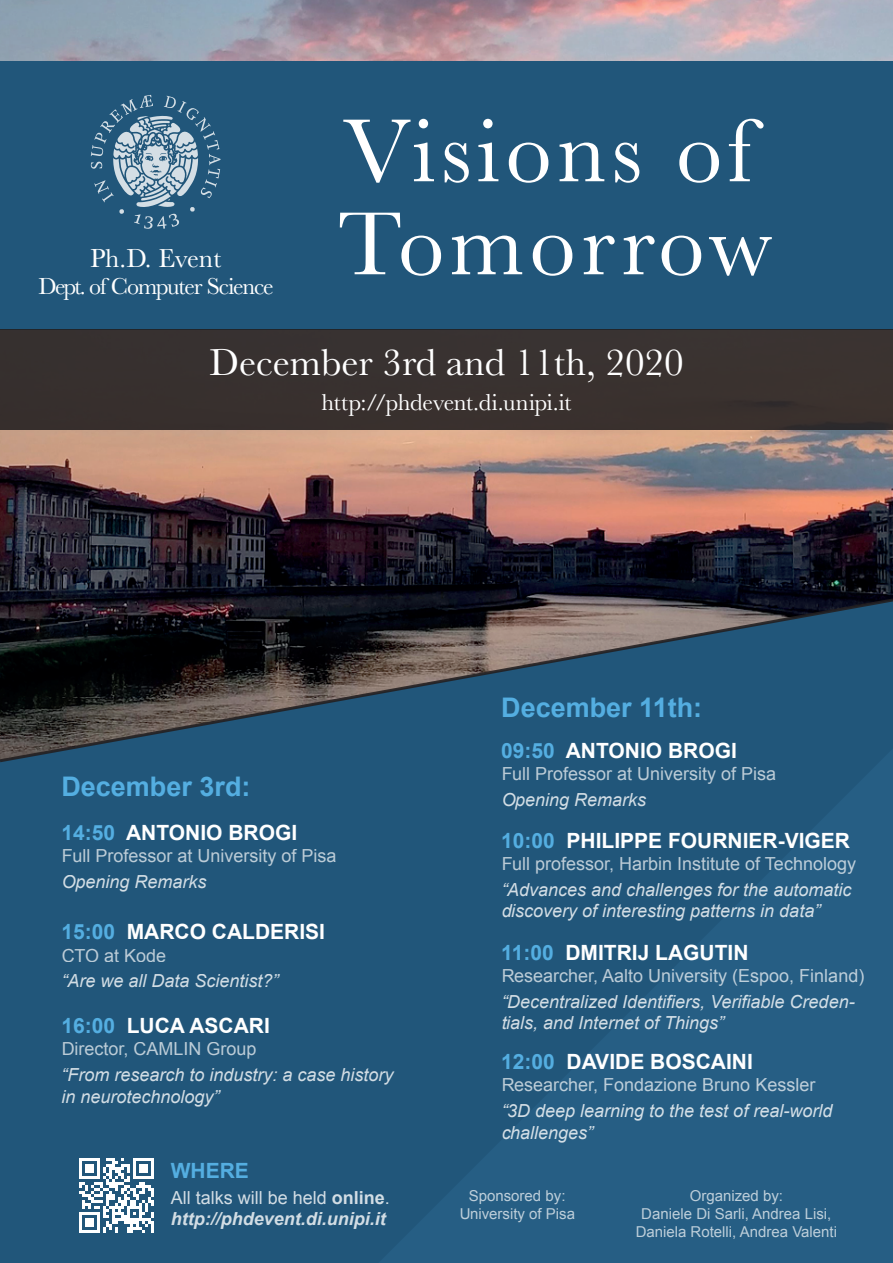
<style>
.page{position:relative;width:893px;height:1263px;background:#fff}
.page>*{position:absolute;margin:0;border:0;box-sizing:border-box;transform-origin:0 0}
.t1{font:93px/93px "Baskerville";letter-spacing:.055em;color:#fff}
.t2{font:39px "Baskerville";color:#fff}
.t3{font:700 27px "Arial";color:#54aee1}
.t4{font:27px "Baskerville";color:#fff}
.t5{font:24px "Baskerville";letter-spacing:-.01em;color:#fff}
.t6{font:24px "Baskerville";letter-spacing:-.05em;color:#fff}
.t7{font:700 21px "Arial";color:#fff}
.t8{font:700 21px "Arial";color:#54aee1}
.t9{font:italic 18px/21.6px "Arial";color:#fff}
.t10{font:18px "Arial";color:#fff}
.t11{font:italic 700 18px/21.6px "Arial";color:#fff}
.t12{font:15px/18px "Arial";color:#fff;text-align:center}
.s1{color:#54aee1}
.s2{font-weight:400;font-style:normal}
.s3{font-style:normal}
</style>
<div class="page">
<img style="left:0;top:0;width:893px;height:598px">
<div style="left:0;top:61px;width:893px;height:269px;background:#21567a"></div>
<div style="left:0;top:761px;width:893px;height:502px;background:#21567a"></div>
<svg style="left:91px;top:95px;width:129px;height:134px"></svg>
<div style="left:0;top:330px;width:893px;height:100px;background:#39312f"></div>
<svg style="left:0;top:598px;width:893px;height:164px;background:#2d4456"></svg>
<svg style="left:79px;top:1158px;width:75px;height:75px"></svg>
<h3 class="t4" style="left:90px;top:241px;width:133px">Ph.D. Event</h3>
<h3 class="t6" style="left:38px;top:271px;width:237px">Dept. of Computer Science</h3>
<h1 class="t1" style="left:337px;top:106px;width:436px">Visions of<br>Tomorrow</h1>
<h2 class="t2" style="left:209px;top:338px;width:476px">December 3rd and 11th, 2020</h2>
<h3 class="t5" style="left:322px;top:387px;width:251px">http://phdevent.di.unipi.it</h3>
<h3 class="t3" style="left:61px;top:769px;width:191px">December 3rd:</h3>
<p class="t7" style="left:61px;top:819px;width:237px"><span class="s1">14:50</span> ANTONIO BROGI</p>
<p class="t10" style="left:61px;top:844px;width:277px">Full Professor at University of Pisa</p>
<p class="t9" style="left:61px;top:871px;width:147px">Opening Remarks</p>
<p class="t7" style="left:61px;top:918px;width:265px"><span class="s1">15:00</span> MARCO CALDERISI</p>
<p class="t10" style="left:61px;top:943px;width:106px">CTO at Kode</p>
<p class="t9" style="left:61px;top:970px;width:219px">“Are we all Data Scientist?”</p>
<p class="t7" style="left:61px;top:1012px;width:210px"><span class="s1">16:00</span> LUCA ASCARI</p>
<p class="t10" style="left:61px;top:1037px;width:197px">Director, CAMLIN Group</p>
<p class="t9" style="left:61px;top:1064px;width:334px">“From research to industry: a case history in neurotechnology”</p>
<p class="t8" style="left:171px;top:1157px;width:80px">WHERE</p>
<p class="t11" style="left:171px;top:1187px;width:221px"><span class="s2">All talks will be held</span> <span class="s3">online</span><span class="s2">. </span>http://phdevent.di.unipi.it</p>
<h3 class="t3" style="left:501px;top:690px;width:203px">December 11th:</h3>
<p class="t7" style="left:501px;top:736px;width:237px"><span class="s1">09:50</span> ANTONIO BROGI</p>
<p class="t10" style="left:501px;top:762px;width:277px">Full Professor at University of Pisa</p>
<p class="t9" style="left:501px;top:789px;width:147px">Opening Remarks</p>
<p class="t7" style="left:501px;top:827px;width:350px"><span class="s1">10:00</span> PHILIPPE FOURNIER-VIGER</p>
<p class="t10" style="left:501px;top:852px;width:356px">Full professor, Harbin Institute of Technology</p>
<p class="t9" style="left:501px;top:879px;width:352px">“Advances and challenges for the automatic discovery of interesting patterns in data”</p>
<p class="t7" style="left:501px;top:938px;width:249px"><span class="s1">11:00</span> DMITRIJ LAGUTIN</p>
<p class="t10" style="left:501px;top:964px;width:365px">Researcher, Aalto University (Espoo, Finland)</p>
<p class="t9" style="left:501px;top:991px;width:355px">“Decentralized Identifiers, Verifiable Creden&shy;tials, and Internet of Things”</p>
<p class="t7" style="left:501px;top:1048px;width:253px"><span class="s1">12:00</span> DAVIDE BOSCAINI</p>
<p class="t10" style="left:501px;top:1073px;width:316px">Researcher, Fondazione Bruno Kessler</p>
<p class="t9" style="left:501px;top:1100px;width:333px">“3D deep learning to the test of real-world challenges”</p>
<p class="t12" style="left:459px;top:1187px;width:117px">Sponsored by:<br>University of Pisa</p>
<p class="t12" style="left:636px;top:1187px;width:203px">Organized by:<br>Daniele Di Sarli, Andrea Lisi,<br>Daniela Rotelli, Andrea Valenti</p>
</div>
